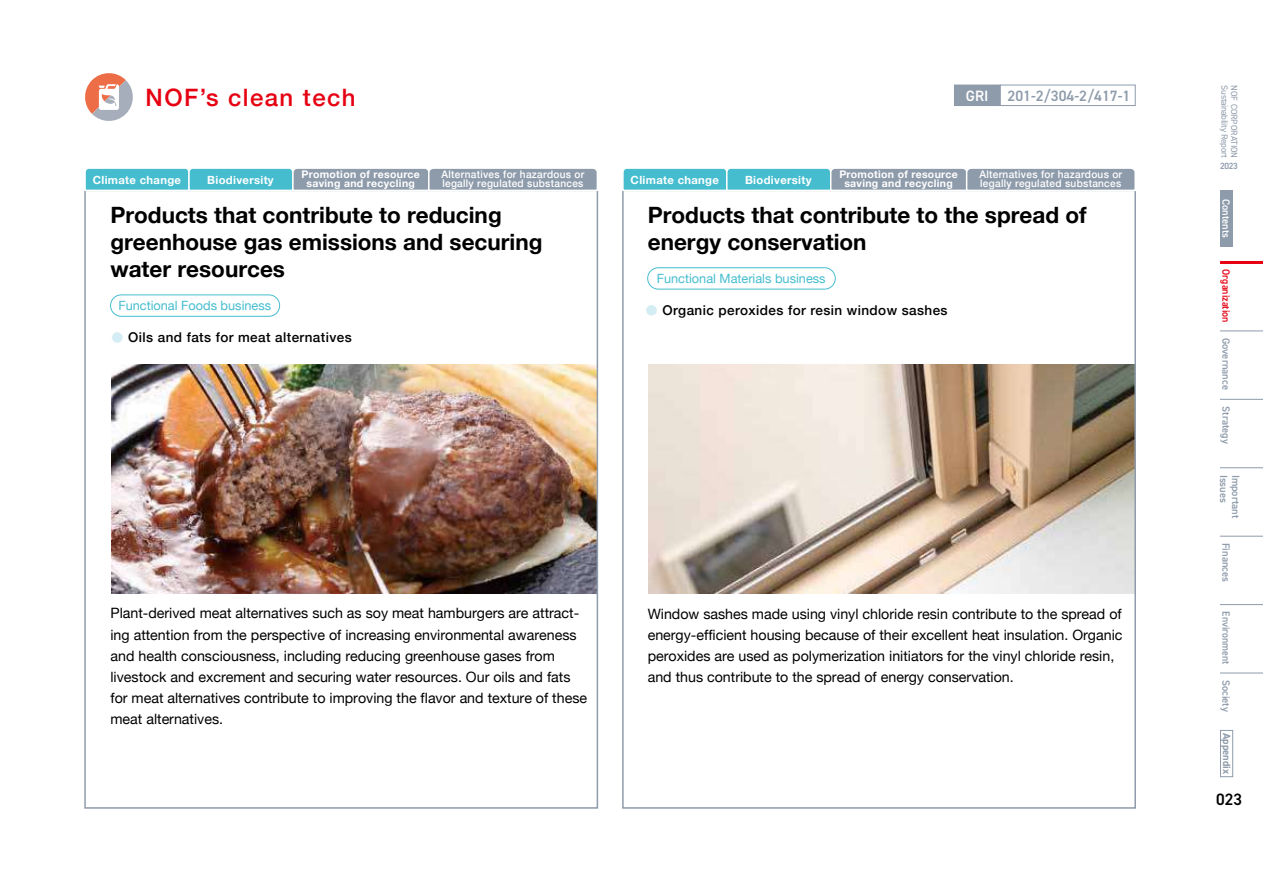
<style>
.page{position:relative;width:1263px;height:893px;background:#fff}
.page>*{position:absolute;margin:0;border:0;box-sizing:border-box;transform-origin:0 0}
.t1{font:500 24px "Helvetica Neue";letter-spacing:.06em;color:#e60012}
.t2{font:700 22.5px/27px "Helvetica Neue";color:#000}
.t3{font:600 16.5px "DIN2014";color:#000}
.t4{font:600 15px "DIN2014";color:#8e9bab}
.t5{font:600 15px "DIN2014";color:#fff}
.t6{font:14.25px/21px "Helvetica Neue";color:#000}
.t7{font:500 13.5px "Helvetica Neue";letter-spacing:.03em;color:#000}
.t8{font:12.75px "Helvetica Neue";color:#45bdcf}
.t9{font:700 11.25px "Helvetica Neue";letter-spacing:.03em;color:#fff}
.t10{font:500 10.5px/9px "Helvetica Neue";letter-spacing:.03em;color:#fff;scale:.96 1}
.t11{font:700 10.5px/9px "Helvetica Neue";letter-spacing:.03em;color:#fff;text-align:center}
.t12{font:600 10.5px "DIN2014";color:#8e9bab}
.t13{font:600 10.5px "DIN2014";color:#e60012;scale:.95 1}
.t14{font:600 10.5px "DIN2014";color:#8e9bab;scale:.94 1}
.t15{font:700 10.5px "DIN2014";color:#8e9bab}
.t16{font:600 10.5px "DIN2014";color:#fff}
.t17{font:9px "DIN2014";letter-spacing:-.03em;color:#8e9bab}
.t18{font:600 9px "DIN2014";color:#8e9bab}
.s1{font-family:"TBUD Go Std";font-weight:700;font-stretch:expanded;color:#d4ecf3}
</style>
<div class="page">
<img style="left:111px;top:365px;width:484px;height:229px">
<img style="left:648px;top:365px;width:485px;height:229px">
<div style="left:110px;top:294px;width:170px;height:23px;border:1px solid #45bdcf;border-radius:11px"></div>
<div style="left:647px;top:267px;width:189px;height:23px;border:1px solid #45bdcf;border-radius:11px"></div>
<div style="left:111px;top:331px;width:13px;height:13px;border:2px solid #fff;border-radius:50%"></div>
<div style="left:645px;top:304px;width:13px;height:13px;border:2px solid #fff;border-radius:50%"></div>
<svg style="left:84px;top:168px;width:515px;height:24px;background:#85b5c3"></svg>
<svg style="left:622px;top:168px;width:514px;height:24px;background:#85b5c3"></svg>
<div style="left:1000px;top:85px;width:135px;height:21px;border:1px solid #8e9bab"></div>
<div style="left:954px;top:85px;width:46px;height:21px;background:#8e9bab"></div>
<svg style="left:85px;top:73px;width:48px;height:48px"></svg>
<div style="left:1220px;top:730px;width:13px;height:47px;border:1px solid #8e9bab"></div>
<div style="left:1220px;top:190px;width:12px;height:57px;background:#8e9bab"></div>
<hr style="left:1220px;top:261px;width:43px;height:3px;background:#e60012">
<hr style="left:1220px;top:331px;width:43px;height:1px;background:#8e9bab">
<hr style="left:1220px;top:399px;width:43px;height:1px;background:#8e9bab">
<hr style="left:1220px;top:467px;width:43px;height:1px;background:#8e9bab">
<hr style="left:1220px;top:536px;width:43px;height:1px;background:#8e9bab">
<hr style="left:1220px;top:604px;width:43px;height:1px;background:#8e9bab">
<hr style="left:1220px;top:673px;width:43px;height:1px;background:#8e9bab">
<h1 class="t1" style="left:146px;top:78px;width:212px">NOF’s clean tech</h1>
<p class="t5" style="left:966px;top:86px;width:24px">GRI</p>
<p class="t4" style="left:1007px;top:86px;width:124px">201-2/304-2/417-1</p>
<p class="t9" style="left:93px;top:171px;width:90px">Climate change</p>
<p class="t9" style="left:207px;top:171px;width:68px">Biodiversity</p>
<p class="t11" style="left:301px;top:170px;width:120px">Promotion of resource saving and recycling</p>
<p class="t10" style="left:442px;top:169px;width:150px">Alternatives for hazardous or legally regulated substances</p>
<p class="t9" style="left:631px;top:171px;width:90px">Climate change</p>
<p class="t9" style="left:745px;top:171px;width:68px">Biodiversity</p>
<p class="t11" style="left:839px;top:170px;width:120px">Promotion of resource saving and recycling</p>
<p class="t10" style="left:979px;top:169px;width:150px">Alternatives for hazardous or legally regulated substances</p>
<h2 class="t2" style="left:110px;top:202px;width:434px">Products that contribute to reducing greenhouse gas emissions and securing water resources</h2>
<h2 class="t2" style="left:648px;top:202px;width:440px">Products that contribute to the spread of energy conservation</h2>
<p class="t8" style="left:657px;top:269px;width:170px">Functional Materials business</p>
<p class="t8" style="left:118px;top:296px;width:154px">Functional Foods business</p>
<p class="t7" style="left:111px;top:326px;width:243px"><span class="s1">●</span> Oils and fats for meat alternatives</p>
<p class="t7" style="left:645px;top:299px;width:304px"><span class="s1">●</span> Organic peroxides for resin window sashes</p>
<p class="t6" style="left:110px;top:604px;width:478px">Plant-derived meat alternatives such as soy meat hamburgers are attract&shy;ing attention from the perspective of increasing environmental awareness and health consciousness, including reducing greenhouse gases from livestock and excrement and securing water resources. Our oils and fats for meat alternatives contribute to improving the flavor and texture of these meat alternatives.</p>
<p class="t6" style="left:648px;top:604px;width:476px">Window sashes made using vinyl chloride resin contribute to the spread of energy-efficient housing because of their excellent heat insulation. Organic peroxides are used as polymerization initiators for the vinyl chloride resin, and thus contribute to the spread of energy conservation.</p>
<p class="t17" style="left:1230px;top:85px;width:74px;rotate:90deg">Sustainability Report</p>
<p class="t17" style="left:1240px;top:85px;width:74px;rotate:90deg">NOF CORPORATION</p>
<p class="t18" style="left:1220px;top:160px;width:19px">2023</p>
<p class="t16" style="left:1233px;top:199px;width:41px;rotate:90deg">Contents</p>
<p class="t13" style="left:1233px;top:269px;width:57px;rotate:90deg">Organization</p>
<p class="t12" style="left:1233px;top:338px;width:53px;rotate:90deg">Governance</p>
<p class="t12" style="left:1233px;top:406px;width:39px;rotate:90deg">Strategy</p>
<p class="t12" style="left:1230px;top:474px;width:30px;rotate:90deg">Issues</p>
<p class="t12" style="left:1242px;top:474px;width:45px;rotate:90deg">Important</p>
<p class="t12" style="left:1233px;top:543px;width:40px;rotate:90deg">Finances</p>
<p class="t14" style="left:1233px;top:611px;width:58px;rotate:90deg">Environment</p>
<p class="t12" style="left:1233px;top:680px;width:34px;rotate:90deg">Society</p>
<p class="t15" style="left:1233px;top:733px;width:43px;rotate:90deg">Appendix</p>
<p class="t3" style="left:1216px;top:789px;width:27px">023</p>
</div>
